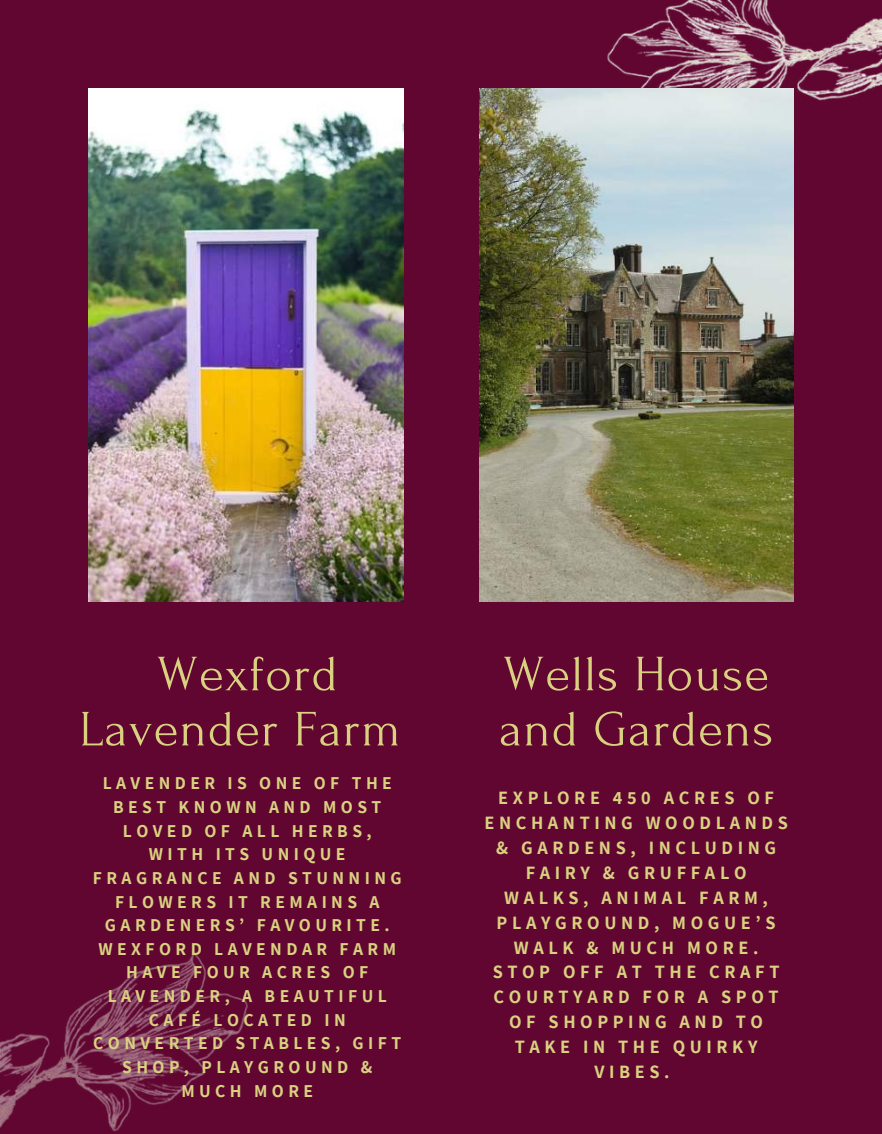
<style>
.page{position:relative;width:882px;height:1134px;background:#600630}
.page>*{position:absolute;margin:0;border:0;box-sizing:border-box;transform-origin:0 0}
.t1{font:50.75px/55.1px "Forum";letter-spacing:.025em;color:#d9d180;text-align:center}
.t2{font:700 18.38px/24.8px "Assistant";letter-spacing:.25em;color:#d9d180;text-align:center}
.t3{font:700 17.68px/23.6px "Assistant";letter-spacing:.25em;color:#d9d180;text-align:center}
</style>
<div class="page">
<img style="left:607px;top:0;width:275px;height:101px">
<img style="left:0;top:951px;width:248px;height:181px">
<img style="left:88px;top:88px;width:315px;height:513px">
<img style="left:480px;top:88px;width:314px;height:513px">
<h1 class="t1" style="left:80px;top:647px;width:323px">Wexford<br>Lavender Farm</h1>
<p class="t3" style="left:93px;top:771px;width:310px">LAVENDER IS ONE OF THE<br>BEST KNOWN AND MOST<br>LOVED OF ALL HERBS,<br>WITH ITS UNIQUE<br>FRAGRANCE AND STUNNING<br>FLOWERS IT REMAINS A<br>GARDENERS’ FAVOURITE.<br>WEXFORD LAVENDAR FARM<br>HAVE FOUR ACRES OF<br>LAVENDER, A BEAUTIFUL<br>CAFÉ LOCATED IN<br>CONVERTED STABLES, GIFT<br>SHOP, PLAYGROUND &amp;<br>MUCH MORE</p>
<h1 class="t1" style="left:499px;top:647px;width:276px;text-align:left">Wells House and Gardens</h1>
<p class="t2" style="left:484px;top:785px;width:305px">EXPLORE 450 ACRES OF<br>ENCHANTING WOODLANDS &amp; GARDENS, INCLUDING<br>FAIRY &amp; GRUFFALO<br>WALKS, ANIMAL FARM,<br>PLAYGROUND, MOGUE’S<br>WALK &amp; MUCH MORE.<br>STOP OFF AT THE CRAFT<br>COURTYARD FOR A SPOT<br>OF SHOPPING AND TO<br>TAKE IN THE QUIRKY<br>VIBES.</p>
</div>
